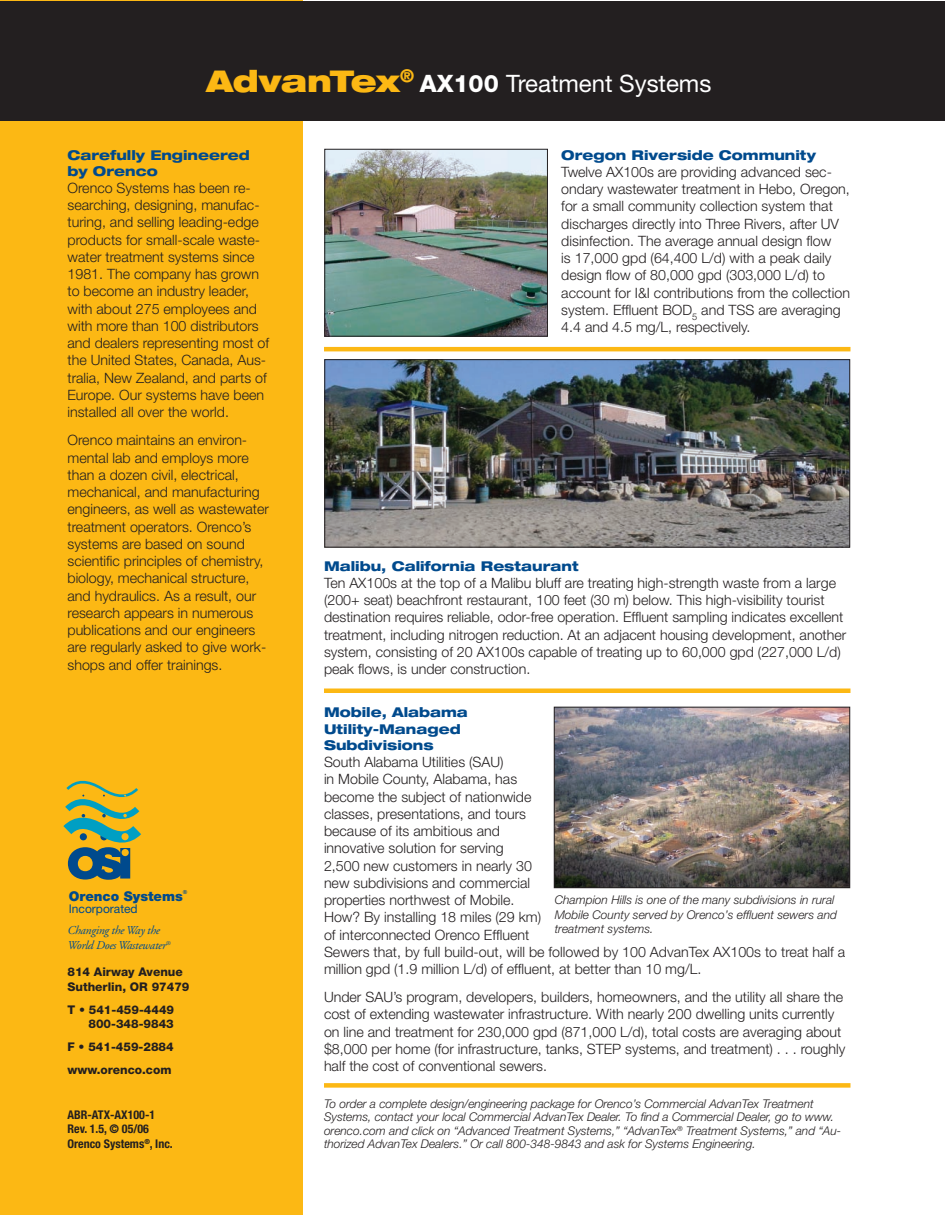
<style>
.page{position:relative;width:945px;height:1215px;background:#fff}
.page>*{position:absolute;margin:0;border:0;box-sizing:border-box;transform-origin:0 0}
.t1{font:24px "Helvetica Neue";color:#fff}
.t2{font:300 14.25px/17.2px "Helvetica Neue";color:#231f20}
.t3{font:800 expanded 13.5px/16.2px "Helvetica Neue";color:#004a8d}
.t4{font:900 13.5px "Helvetica Neue";color:#004a8d}
.t5{font:italic 300 12px/13.5px "Helvetica Neue";letter-spacing:-.005em;color:#231f20}
.t6{font:800 12px/14.4px "Helvetica Neue";color:#231f20}
.t7{font:700 condensed 12px/14.4px "Helvetica Neue";color:#231f20}
.t8{font:italic 12px/14.7px "Adobe Garamond";letter-spacing:-.02em;color:#004a8d}
.t9{font:12px "Helvetica Neue";color:#004a8d}
.t10{font:700 condensed 5.55px "Univers";color:#004a8d}
.s1{font-weight:900;font-stretch:expanded;font-size:30px;color:#fcb814}
.s2{font-weight:800}
</style>
<div class="page">
<div style="left:0;top:0;width:303px;height:1215px;background:#fcb814"></div>
<div style="left:1px;top:1px;width:944px;height:120px;background:#231f20"></div>
<img style="left:326px;top:151px;width:220px;height:184px">
<div style="left:324px;top:149px;width:224px;height:188px;border:1px solid #231f20"></div>
<img style="left:326px;top:361px;width:522px;height:185px">
<div style="left:324px;top:359px;width:526px;height:189px;border:1px solid #231f20"></div>
<img style="left:556px;top:709px;width:292px;height:177px">
<div style="left:554px;top:707px;width:296px;height:181px;border:1px solid #231f20"></div>
<hr style="left:324px;top:347px;width:526px;height:4px;background:#fcb814">
<div style="left:324px;top:688px;width:526px;height:5px;background:#fcb814"></div>
<svg style="left:63px;top:780px;width:78px;height:100px"></svg>
<div style="left:324px;top:1083px;width:526px;height:5px;background:#fcb814"></div>
<h1 class="t1" style="left:207px;top:69px;width:506px"><span class="s1">AdvanTex</span><sup>®</sup> <span class="s2">AX100</span> Treatment Systems</h1>
<p class="t3" style="left:68px;top:146px;width:184px">Carefully Engineered by Orenco</p>
<p class="t2" style="left:68px;top:179px;width:203px">Orenco Systems has been re&shy;searching, designing, manufac&shy;turing, and selling leading-edge products for small-scale waste&shy;water treatment systems since<br>1981. The company has grown to become an industry leader, with about 275 employees and with more than 100 distributors and dealers representing most of the United States, Canada, Aus&shy;tralia, New Zealand, and parts of<br>Europe. Our systems have been installed all over the world.</p>
<p class="t2" style="left:68px;top:431px;width:203px">Orenco maintains an environ&shy;mental lab and employs more than a dozen civil, electrical, mechanical, and manufacturing engineers, as well as wastewater treatment operators. Orenco’s systems are based on sound scientific principles of chemistry, biology, mechanical structure, and hydraulics. As a result, our research appears in numerous publications and our engineers are regularly asked to give work&shy;shops and offer trainings.</p>
<p class="t10" style="left:183px;top:889px;width:6px">®</p>
<p class="t4" style="left:69px;top:888px;width:115px">Orenco Systems</p>
<p class="t9" style="left:69px;top:901px;width:70px">Incorporated</p>
<p class="t8" style="left:68px;top:924px;width:105px">Changing the Way the<br>World Does Wastewater<sup>®</sup></p>
<p class="t6" style="left:68px;top:965px;width:124px">814 Airway Avenue<br>Sutherlin, OR 97479</p>
<p class="t6" style="left:68px;top:1002px;width:108px;text-align:right">T • 541-459-4449<br>800-348-9843</p>
<p class="t6" style="left:68px;top:1035px;width:108px;line-height:23.1px">F • 541-459-2884 www.orenco.com</p>
<p class="t7" style="left:68px;top:1107px;width:107px">ABR-ATX-AX100-1<br>Rev. 1.5, © 05/06<br>Orenco Systems<sup>®</sup>, Inc.</p>
<p class="t3" style="left:561px;top:146px;width:256px">Oregon Riverside Community</p>
<p class="t2" style="left:561px;top:163px;width:290px">Twelve AX100s are providing advanced sec&shy;ondary wastewater treatment in Hebo, Oregon, for a small community collection system that discharges directly into Three Rivers, after UV disinfection. The average annual design flow<br>is 17,000 gpd (64,400 L/d) with a peak daily design flow of 80,000 gpd (303,000 L/d) to account for I&amp;I contributions from the collection system. Effluent BOD<sub>5</sub> and TSS are averaging 4.4 and 4.5 mg/L, respectively.</p>
<p class="t3" style="left:324px;top:557px;width:256px">Malibu, California Restaurant</p>
<p class="t2" style="left:324px;top:574px;width:524px">Ten AX100s at the top of a Malibu bluff are treating high-strength waste from a large (200+ seat) beachfront restaurant, 100 feet (30 m) below. This high-visibility tourist destination requires reliable, odor-free operation. Effluent sampling indicates excellent treatment, including nitrogen reduction. At an adjacent housing development, another system, consisting of 20 AX100s capable of treating up to 60,000 gpd (227,000 L/d) peak flows, is under construction.</p>
<p class="t3" style="left:324px;top:704px;width:145px">Mobile, Alabama<br>Utility-Managed<br>Subdivisions</p>
<p class="t2" style="left:324px;top:753px;width:523px">South Alabama Utilities (SAU)<br>in Mobile County, Alabama, has<br>become the subject of nationwide<br>classes, presentations, and tours<br>because of its ambitious and<br>innovative solution for serving<br>2,500 new customers in nearly 30<br>new subdivisions and commercial<br>properties northwest of Mobile.<br>How? By installing 18 miles (29 km)<br>of interconnected Orenco Effluent<br>Sewers that, by full build-out, will be followed by 100 AdvanTex AX100s to treat half a million gpd (1.9 million L/d) of effluent, at better than 10 mg/L.</p>
<p class="t2" style="left:324px;top:988px;width:523px">Under SAU’s program, developers, builders, homeowners, and the utility all share the cost of extending wastewater infrastructure. With nearly 200 dwelling units currently on line and treatment for 230,000 gpd (871,000 L/d), total costs are averaging about $8,000 per home (for infrastructure, tanks, STEP systems, and treatment) . . . roughly half the cost of conventional sewers.</p>
<p class="t5" style="left:555px;top:893px;width:284px;line-height:14.4px">Champion Hills is one of the many subdivisions in rural<br>Mobile County served by Orenco’s effluent sewers and treatment systems.</p>
<p class="t5" style="left:324px;top:1097px;width:519px">To order a complete design/engineering package for Orenco’s Commercial AdvanTex Treatment Systems, contact your local Commercial AdvanTex Dealer. To find a Commercial Dealer, go to www. orenco.com and click on “Advanced Treatment Systems,” “AdvanTex<sup>®</sup> Treatment Systems,” and “Au&shy;thorized AdvanTex Dealers.” Or call 800-348-9843 and ask for Systems Engineering.</p>
</div>
